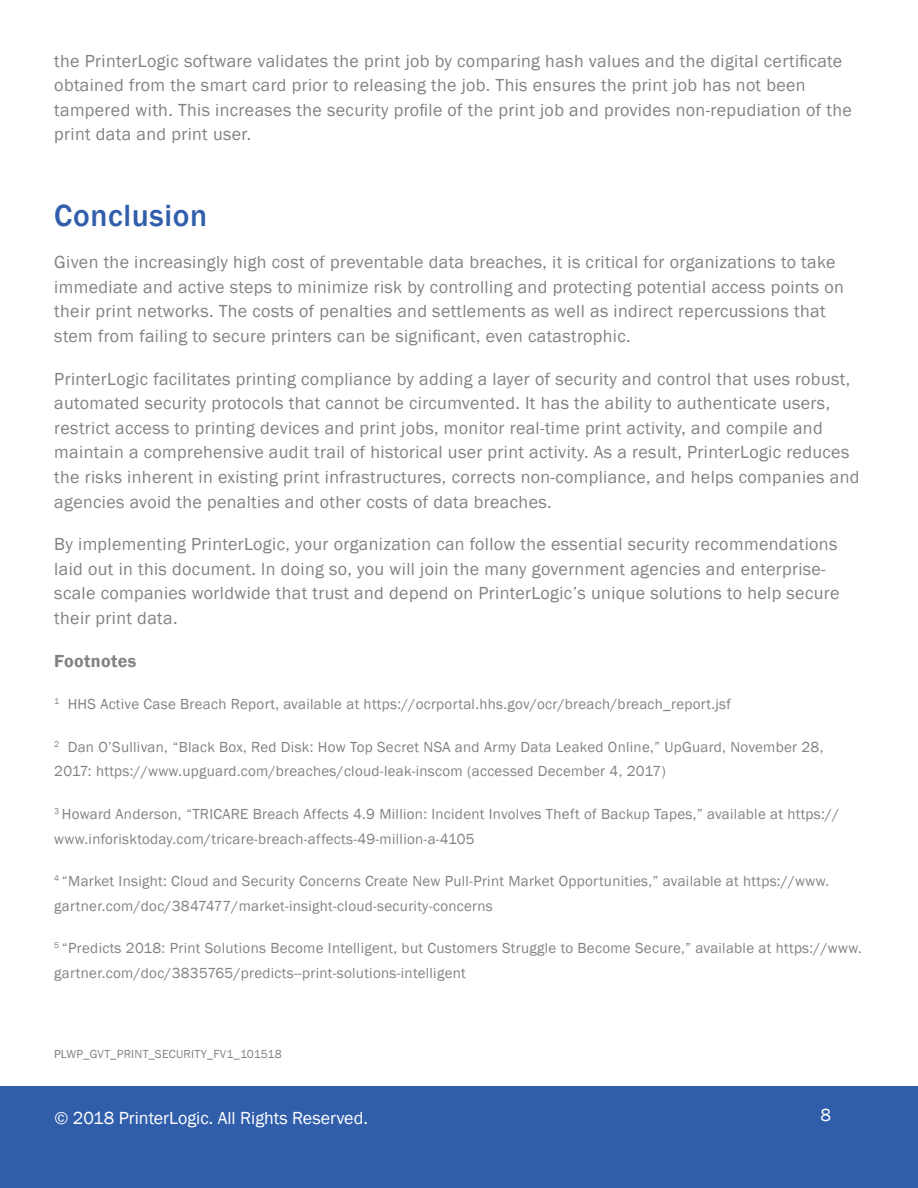
<style>
.page{position:relative;width:918px;height:1188px;background:#fff}
.page>*{position:absolute;margin:0;border:0;box-sizing:border-box;transform-origin:0 0}
.body{font:500 31.5px "Franklin Gothic";letter-spacing:.02em;color:#305eab}
.body-2{font:18px/24.6px "Franklin Gothic";letter-spacing:.02em;color:#808285}
.t1{font:18px "Franklin Gothic";color:#fff}
.body-3{font:600 18px "Franklin Gothic";letter-spacing:.02em;color:#808285}
.body-4{font:15px/24.6px "Franklin Gothic";letter-spacing:.02em;color:#808285}
.body-5{font:12px "Franklin Gothic";letter-spacing:.02em;color:#808285}
</style>
<div class="page">
<div style="left:0;top:1086px;width:918px;height:102px;background:#305eab"></div>
<p class="body-2" style="left:54px;top:49px;width:799px">the PrinterLogic software validates the print job by comparing hash values and the digital certificate obtained from the smart card prior to releasing the job. This ensures the print job has not been tampered with. This increases the security profile of the print job and provides non-repudiation of the print data and print user.</p>
<p class="body" style="left:54px;top:196px;width:154px">Conclusion</p>
<p class="body-2" style="left:54px;top:250px;width:791px">Given the increasingly high cost of preventable data breaches, it is critical for organizations to take immediate and active steps to minimize risk by controlling and protecting potential access points on their print networks. The costs of penalties and settlements as well as indirect repercussions that stem from failing to secure printers can be significant, even catastrophic.</p>
<p class="body-2" style="left:54px;top:367px;width:807px">PrinterLogic facilitates printing compliance by adding a layer of security and control that uses robust, automated security protocols that cannot be circumvented. It has the ability to authenticate users, restrict access to printing devices and print jobs, monitor real-time print activity, and compile and maintain a comprehensive audit trail of historical user print activity. As a result, PrinterLogic reduces the risks inherent in existing print infrastructures, corrects non-compliance, and helps companies and agencies avoid the penalties and other costs of data breaches.</p>
<p class="body-2" style="left:54px;top:532px;width:787px">By implementing PrinterLogic, your organization can follow the essential security recommendations laid out in this document. ln doing so, you will join the many government agencies and enterprise&shy;scale companies worldwide that trust and depend on PrinterLogic’s unique solutions to help secure their print data.</p>
<p class="body-3" style="left:54px;top:650px;width:83px">Footnotes</p>
<p class="body-4" style="left:54px;top:692px;width:678px"><sup>1</sup> HHS Active Case Breach Report, available at https://ocrportal.hhs.gov/ocr/breach/breach_report.jsf</p>
<p class="body-4" style="left:54px;top:735px;width:771px"><sup>2</sup> Dan O’Sullivan, “Black Box, Red Disk: How Top Secret NSA and Army Data Leaked Online,” UpGuard, November 28,<br>2017: https://www.upguard.com/breaches/cloud-leak-inscom (accessed December 4, 2017)</p>
<p class="body-4" style="left:54px;top:802px;width:786px"><sup>3</sup> Howard Anderson, “TRICARE Breach Affects 4.9 Million: Incident Involves Theft of Backup Tapes,” available at https:// www.inforisktoday.com/tricare-breach-affects-49-million-a-4105</p>
<p class="body-4" style="left:54px;top:869px;width:776px"><sup>4</sup> “Market Insight: Cloud and Security Concerns Create New Pull-Print Market Opportunities,” available at https://www. gartner.com/doc/3847477/market-insight-cloud-security-concerns</p>
<p class="body-4" style="left:54px;top:936px;width:809px"><sup>5</sup> “Predicts 2018: Print Solutions Become Intelligent, but Customers Struggle to Become Secure,” available at https://www. gartner.com/doc/3835765/predicts--print-solutions-intelligent</p>
<p class="body-5" style="left:54px;top:1047px;width:229px">PLWP_GVT_PRINT_SECURITY_FV1_101518</p>
<p class="t1" style="left:54px;top:1107px;width:315px">© 2018 PrinterLogic. All Rights Reserved.</p>
<p class="t1" style="left:820px;top:1103px;width:12px">8</p>
</div>
